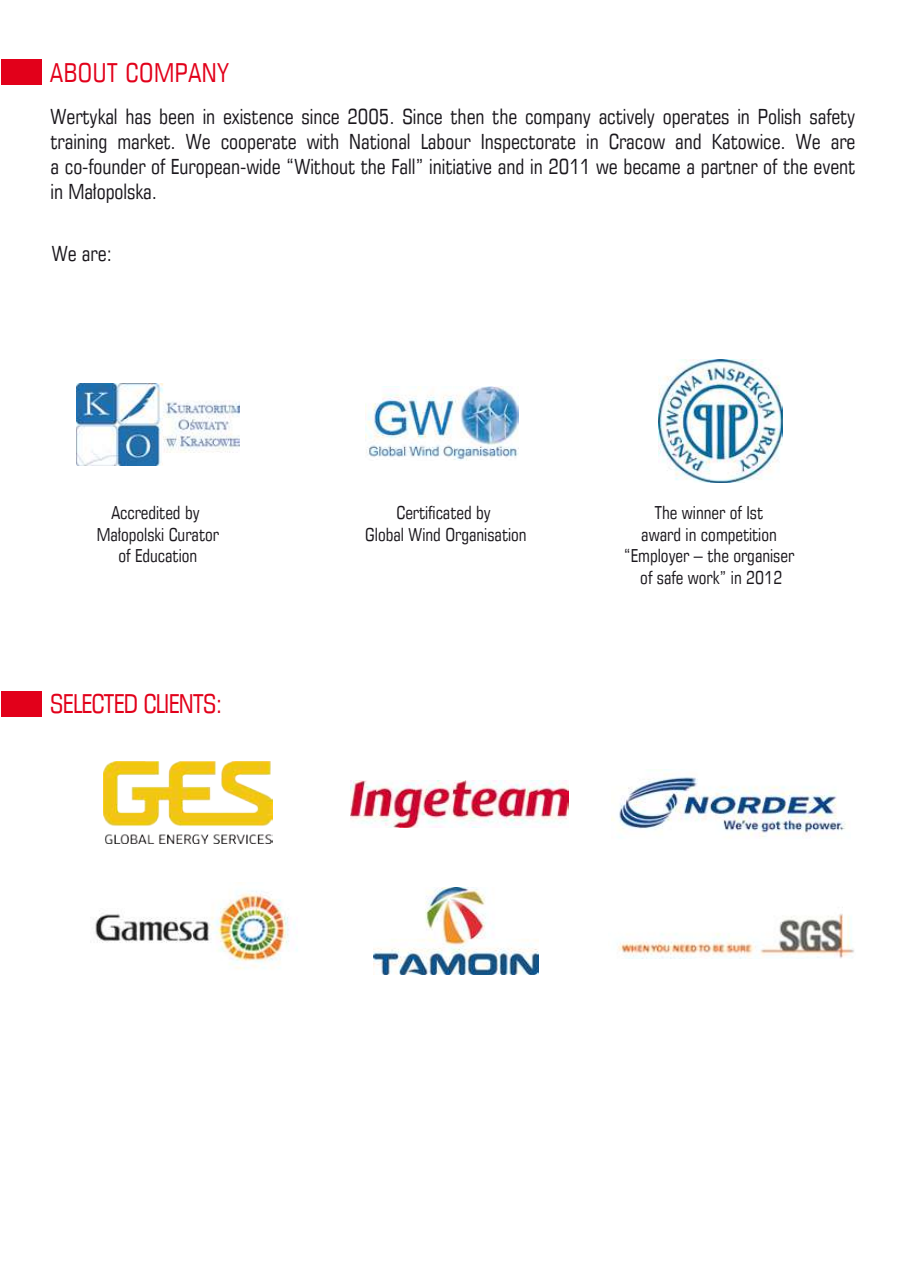
<style>
.page{position:relative;width:911px;height:1280px;background:#fff}
.page>*{position:absolute;margin:0;border:0;box-sizing:border-box;transform-origin:0 0}
.t1{font:26.25px "Square 721 Cn EU";letter-spacing:-.025em;color:#e2001a}
.t2{font:26.25px "Square 721 Cn EU";letter-spacing:.02em;color:#e2001a}
.t3{font:21px/25.2px "Square 721 Cn EU";color:#1a171c;text-align:justify}
.t4{font:18px/21.6px "Square 721 Cn EU";color:#1a171c;text-align:center}
</style>
<div class="page">
<img style="left:365px;top:386px;width:153px;height:75px">
<img style="left:77px;top:383px;width:162px;height:82px">
<img style="left:658px;top:359px;width:123px;height:124px">
<div style="left:2px;top:59px;width:39px;height:26px;background:#e2001a"></div>
<div style="left:2px;top:691px;width:39px;height:26px;background:#e2001a"></div>
<img style="left:103px;top:761px;width:169px;height:83px">
<img style="left:350px;top:780px;width:218px;height:47px">
<img style="left:611px;top:769px;width:235px;height:68px">
<img style="left:90px;top:891px;width:208px;height:78px">
<img style="left:373px;top:887px;width:165px;height:88px">
<img style="left:617px;top:914px;width:237px;height:45px">
<p class="t2" style="left:50px;top:56px;width:180px">ABOUT COMPANY</p>
<p class="t3" style="left:51px;top:104px;width:806px">Wertykal has been in existence since 2005. Since then the company actively operates in Polish safety training market. We cooperate with National Labour Inspectorate in Cracow and Katowice. We are a co-founder of European-wide “Without the Fall” initiative and in 2011 we became a partner of the event in Małopolska.</p>
<p class="t3" style="left:52px;top:241px;width:62px">We are:</p>
<p class="t4" style="left:97px;top:502px;width:124px">Accredited by<br>Małopolski Curator of Education</p>
<p class="t4" style="left:365px;top:502px;width:163px">Certificated by<br>Global Wind Organisation</p>
<p class="t4" style="left:623px;top:502px;width:172px">The winner of Ist<br>award in competition “Employer – the organiser of safe work” in 2012</p>
<p class="t1" style="left:50px;top:687px;width:174px">SELECTED CLIENTS:</p>
</div>
